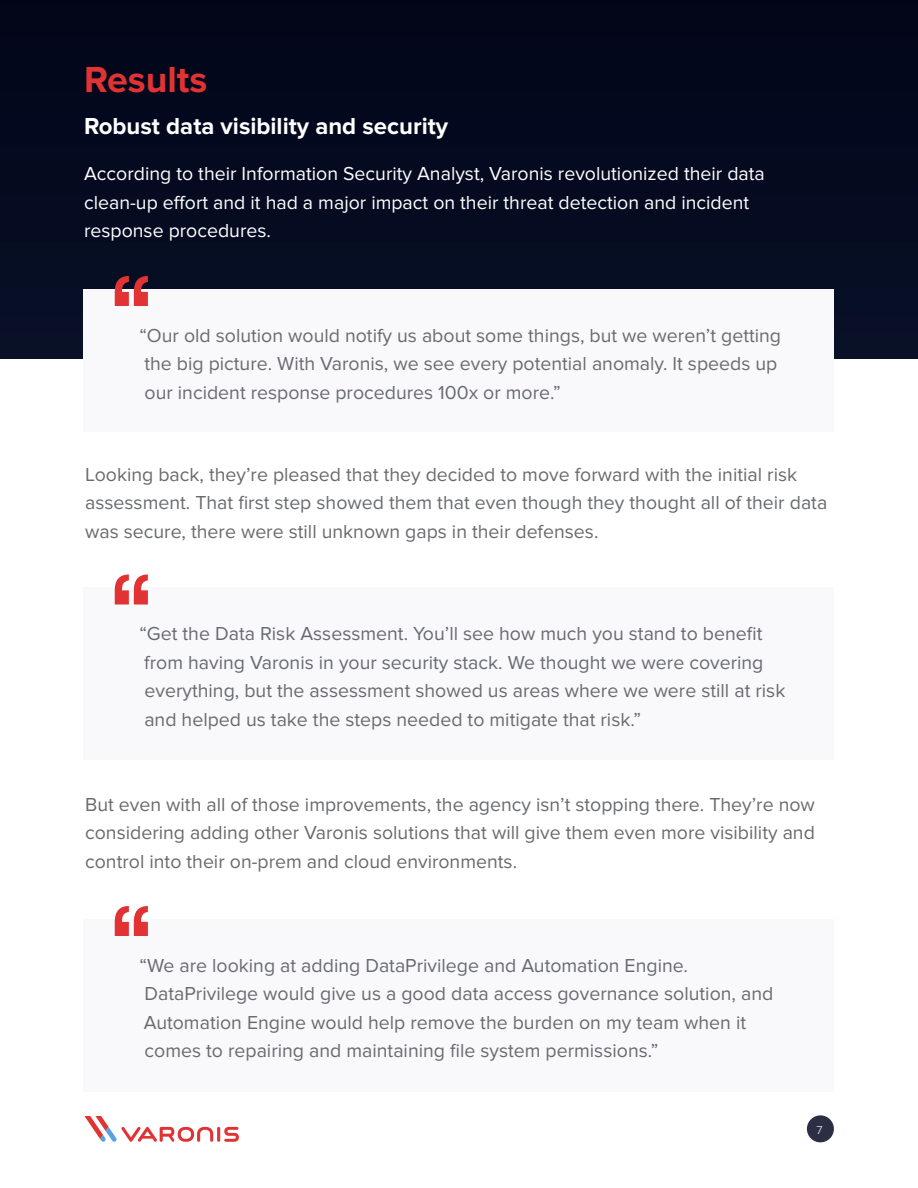
<style>
.page{position:relative;width:918px;height:1188px;background:#fff}
.page>*{position:absolute;margin:0;border:0;box-sizing:border-box;transform-origin:0 0}
.t1{font:700 37.5px "Proxima Nova";color:#e13334}
.t2{font:700 24px "Proxima Nova";color:#fff}
.t3{font:19.5px/28.5px "Proxima Nova";color:#686b6e}
.t4{font:19.5px/28.5px "Proxima Nova";color:#fff}
.t5{font:300 12px "Proxima Nova";color:#fff}
</style>
<div class="page">
<div style="left:807px;top:1115px;width:27px;height:27px;background:#2c2e43;border-radius:50%"></div>
<hr style="left:217px;top:1127px;width:3px;height:15px;background:#e13334;border-radius:2px">
<svg style="left:224px;top:1127px;width:15px;height:15px"></svg>
<svg style="left:84px;top:1116px;width:129px;height:26px"></svg>
<div style="left:0;top:0;width:918px;height:358px;background:#040a1f"></div>
<div style="left:84px;top:289px;width:750px;height:143px;background:#f9f9fc"></div>
<div style="left:84px;top:588px;width:750px;height:172px;background:#f9f9fc"></div>
<div style="left:84px;top:919px;width:750px;height:173px;background:#f9f9fc"></div>
<svg style="left:115px;top:276px;width:33px;height:30px"></svg>
<svg style="left:115px;top:575px;width:33px;height:30px"></svg>
<svg style="left:115px;top:906px;width:33px;height:30px"></svg>
<h1 class="t1" style="left:84px;top:58px;width:125px">Results</h1>
<p class="t2" style="left:84px;top:112px;width:366px">Robust data visibility and security</p>
<p class="t4" style="left:84px;top:160px;width:682px">According to their Information Security Analyst, Varonis revolutionized their data clean-up effort and it had a major impact on their threat detection and incident response procedures.</p>
<p class="t3" style="left:139px;top:321px;width:643px">“Our old solution would notify us about some things, but we weren’t getting the big picture. With Varonis, we see every potential anomaly. It speeds up our incident response procedures 100x or more.”</p>
<p class="t3" style="left:85px;top:460px;width:744px">Looking back, they’re pleased that they decided to move forward with the initial risk assessment. That first step showed them that even though they thought all of their data was secure, there were still unknown gaps in their defenses.</p>
<p class="t3" style="left:139px;top:620px;width:647px">“Get the Data Risk Assessment. You’ll see how much you stand to benefit from having Varonis in your security stack. We thought we were covering everything, but the assessment showed us areas where we were still at risk and helped us take the steps needed to mitigate that risk.”</p>
<p class="t3" style="left:85px;top:790px;width:731px;text-align:justify">But even with all of those improvements, the agency isn’t stopping there. They’re now considering adding other Varonis solutions that will give them even more visibility and control into their on-prem and cloud environments.</p>
<p class="t3" style="left:139px;top:951px;width:635px">“We are looking at adding DataPrivilege and Automation Engine.<br>DataPrivilege would give us a good data access governance solution, and Automation Engine would help remove the burden on my team when it comes to repairing and maintaining file system permissions.”</p>
<p class="t5" style="left:817px;top:1123px;width:8px">7</p>
</div>
